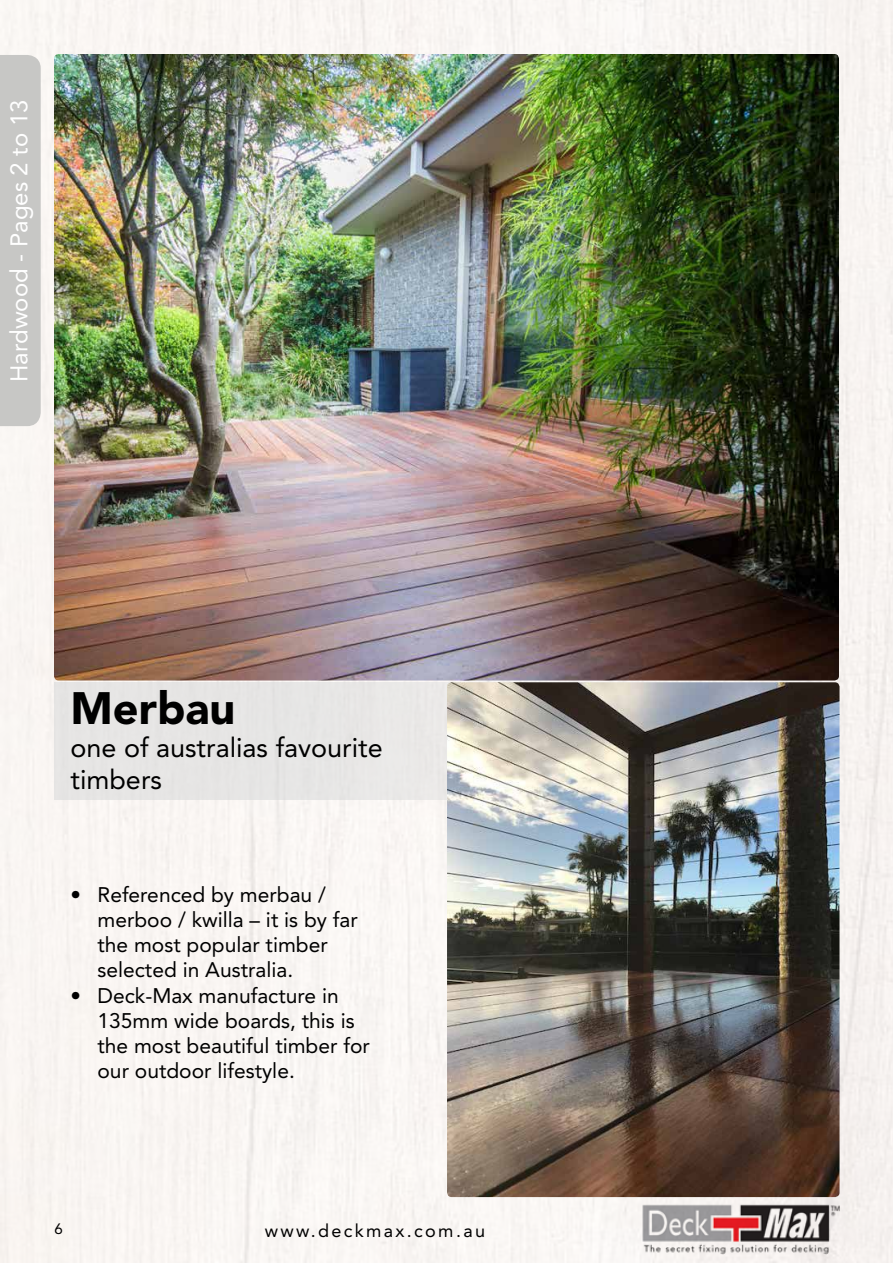
<style>
.page{position:relative;width:893px;height:1263px;background:#fff}
.page>*{position:absolute;margin:0;border:0;box-sizing:border-box;transform-origin:0 0}
.t1{font:900 45px "Avenir";color:#000}
.t2{font:27px/32.4px "Avenir";color:#000}
.t3{font:24px "Avenir";color:#fff}
.t4{font:21px/25.2px "Avenir";color:#000}
.t5{font:18px "Avenir";letter-spacing:.13em;color:#000}
.t6{font:15px "Avenir";color:#000}
</style>
<div class="page">
<img style="left:54px;top:54px;width:785px;height:626px">
<div style="left:54px;top:682px;width:785px;height:117px;background:#e7e6e5"></div>
<img style="left:642px;top:1204px;width:197px;height:50px">
<img style="left:447px;top:682px;width:392px;height:515px">
<div style="left:0;top:55px;width:41px;height:371px;background:#c7c7c5"></div>
<p class="t3" style="left:5px;top:382px;width:284px;rotate:-90deg">Hardwood - Pages 2 to 13</p>
<h1 class="t1" style="left:70px;top:681px;width:166px">Merbau</h1>
<p class="t2" style="left:70px;top:731px;width:314px">one of australias favourite timbers</p>
<p class="t4" style="left:98px;top:882px;width:262px;text-indent:-27px">• Referenced by merbau / merboo / kwilla – it is by far the most popular timber selected in Australia.</p>
<p class="t4" style="left:98px;top:983px;width:274px;text-indent:-27px">• Deck-Max manufacture in<br>135mm wide boards, this is the most beautiful timber for our outdoor lifestyle.</p>
<p class="t6" style="left:55px;top:1220px;width:10px">6</p>
<p class="t5" style="left:265px;top:1220px;width:222px">www.deckmax.com.au</p>
</div>
